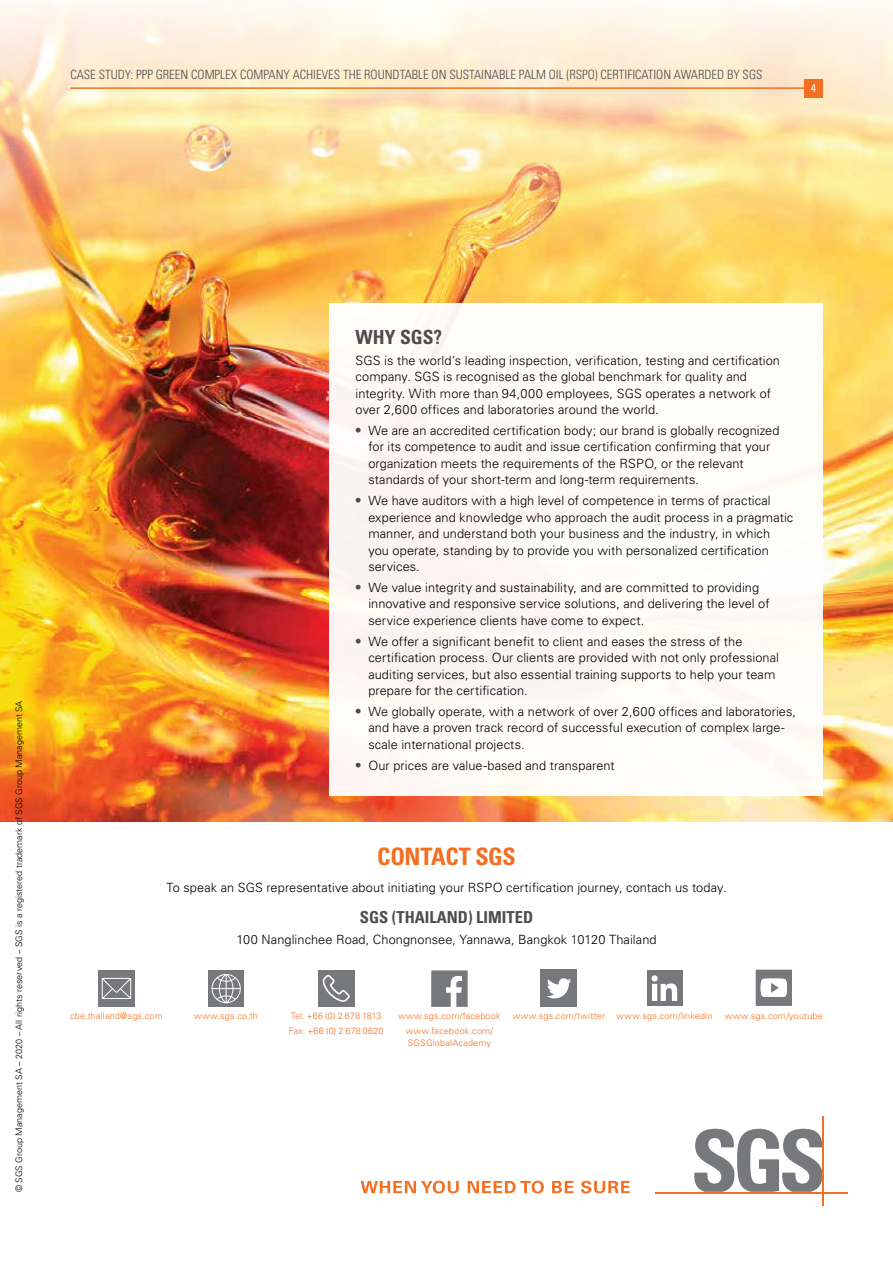
<style>
.page{position:relative;width:893px;height:1263px;background:#fff}
.page>*{position:absolute;margin:0;border:0;box-sizing:border-box;transform-origin:0 0}
.t1{font:700 condensed 24px "Univers LT Std";letter-spacing:-.02em;color:#f36f21}
.t2{font:700 condensed 19.5px "Univers LT Std";color:#4d4d4f}
.t3{font:700 condensed 16.5px "Univers LT Std";color:#4d4d4f}
.t4{font:300 12.75px/16.5px "Univers LT Std";letter-spacing:.005em;color:#000}
.t5{font:300 condensed 12.75px "Univers LT Std";color:#4d4d4f}
.t6{font:condensed 11.25px "Univers LT Std";color:#fff}
.t7{font:300 9px/14.9px "Univers LT Std";letter-spacing:.02em;color:#f36f21;text-align:center}
.t8{font:300 9px "Univers LT Std";color:#000}
.t9{font:300 9px "Univers LT Std";letter-spacing:-.005em;color:#f36f21}
.s1{font-weight:700;font-stretch:condensed;font-size:13.5px;color:#4d4d4f}
</style>
<div class="page">
<img style="left:0;top:0;width:893px;height:822px">
<svg style="left:361px;top:1181px;width:98px;height:12px"></svg>
<svg style="left:468px;top:1181px;width:76px;height:12px"></svg>
<svg style="left:552px;top:1181px;width:21px;height:12px"></svg>
<svg style="left:581px;top:1181px;width:49px;height:12px"></svg>
<svg style="left:694px;top:1129px;width:128px;height:63px"></svg>
<hr style="left:655px;top:1192px;width:193px;height:1px;background:#f36f21">
<hr style="left:822px;top:1116px;width:1px;height:90px;background:#f36f21">
<div style="left:540px;top:970px;width:37px;height:37px;background:#77787b"></div>
<svg style="left:547px;top:978px;width:24px;height:20px"></svg>
<svg style="left:682px;top:970px;width:1px;height:36px"></svg>
<div style="left:647px;top:970px;width:35px;height:36px;background:#77787b"></div>
<svg style="left:651px;top:975px;width:26px;height:26px"></svg>
<svg style="left:756px;top:970px;width:36px;height:36px"></svg>
<div style="left:318px;top:970px;width:36px;height:37px;background:#77787b"></div>
<svg style="left:323px;top:975px;width:27px;height:27px"></svg>
<svg style="left:431px;top:970px;width:36px;height:37px"></svg>
<div style="left:98px;top:970px;width:37px;height:37px;background:#77787b"></div>
<svg style="left:102px;top:978px;width:29px;height:21px"></svg>
<div style="left:208px;top:970px;width:36px;height:37px;background:#77787b"></div>
<svg style="left:211px;top:974px;width:30px;height:29px"></svg>
<hr style="left:70px;top:87px;width:746px;height:2px;background:#f36f21">
<div style="left:804px;top:79px;width:19px;height:18px;background:#f36f21"></div>
<div style="left:330px;top:304px;width:493px;height:492px;background:#fefcf5"></div>
<p class="t5" style="left:70px;top:67px;width:694px">CASE STUDY: PPP GREEN COMPLEX COMPANY ACHIEVES THE ROUNDTABLE ON SUSTAINABLE PALM OIL (RSPO) CERTIFICATION AWARDED BY SGS</p>
<p class="t6" style="left:811px;top:81px;width:6px">4</p>
<p class="t8" style="left:13px;top:1192px;width:493px;rotate:-90deg">© SGS Group Management SA – 2020 – All rights reserved – SGS is a registered trademark of SGS Group Management SA</p>
<h2 class="t2" style="left:356px;top:325px;width:88px">WHY SGS?</h2>
<p class="t4" style="left:356px;top:352px;width:426px">SGS is the world’s leading inspection, verification, testing and certification company. SGS is recognised as the global benchmark for quality and integrity. With more than 94,000 employees, SGS operates a network of over 2,600 offices and laboratories around the world.</p>
<p class="t4" style="left:368px;top:422px;width:413px;text-indent:-13px"><span class="s1">•</span> We are an accredited certification body; our brand is globally recognized for its competence to audit and issue certification confirming that your organization meets the requirements of the RSPO, or the relevant standards of your short-term and long-term requirements.</p>
<p class="t4" style="left:368px;top:492px;width:426px;text-indent:-13px"><span class="s1">•</span> We have auditors with a high level of competence in terms of practical experience and knowledge who approach the audit process in a pragmatic manner, and understand both your business and the industry, in which you operate, standing by to provide you with personalized certification services.</p>
<p class="t4" style="left:368px;top:579px;width:403px;text-indent:-13px"><span class="s1">•</span> We value integrity and sustainability, and are committed to providing innovative and responsive service solutions, and delivering the level of service experience clients have come to expect.</p>
<p class="t4" style="left:368px;top:633px;width:412px;text-indent:-13px"><span class="s1">•</span> We offer a significant benefit to client and eases the stress of the certification process. Our clients are provided with not only professional auditing services, but also essential training supports to help your team prepare for the certification.</p>
<p class="t4" style="left:368px;top:703px;width:429px;text-indent:-13px"><span class="s1">•</span> We globally operate, with a network of over 2,600 offices and laboratories, and have a proven track record of successful execution of complex large&shy;scale international projects.</p>
<p class="t4" style="left:356px;top:757px;width:261px"><span class="s1">•</span> Our prices are value-based and transparent</p>
<h1 class="t1" style="left:377px;top:842px;width:140px">CONTACT SGS</h1>
<p class="t4" style="left:166px;top:879px;width:562px">To speak an SGS representative about initiating your RSPO certification journey, contach us today.</p>
<p class="t3" style="left:360px;top:907px;width:175px">SGS (THAILAND) LIMITED</p>
<p class="t4" style="left:236px;top:931px;width:422px">100 Nanglinchee Road, Chongnonsee, Yannawa, Bangkok 10120 Thailand</p>
<p class="t7" style="left:70px;top:1009px;width:94px">cbe.thailand@sgs.com</p>
<p class="t7" style="left:194px;top:1009px;width:65px">www.sgs.co.th</p>
<p class="t7" style="left:398px;top:1009px;width:104px">www.sgs.com/facebook www.facebook.com/</p>
<p class="t7" style="left:408px;top:1035px;width:85px">SGSGlobalAcademy</p>
<p class="t9" style="left:291px;top:1011px;width:92px">Tel: +66 (0) 2 678 1813</p>
<p class="t7" style="left:513px;top:1009px;width:94px">www.sgs.com/twitter</p>
<p class="t7" style="left:617px;top:1009px;width:97px">www.sgs.com/linkedin</p>
<p class="t7" style="left:289px;top:1023px;width:96px">Fax: +66 (0) 2 678 0620</p>
<p class="t7" style="left:725px;top:1009px;width:99px">www.sgs.com/youtube</p>
</div>
